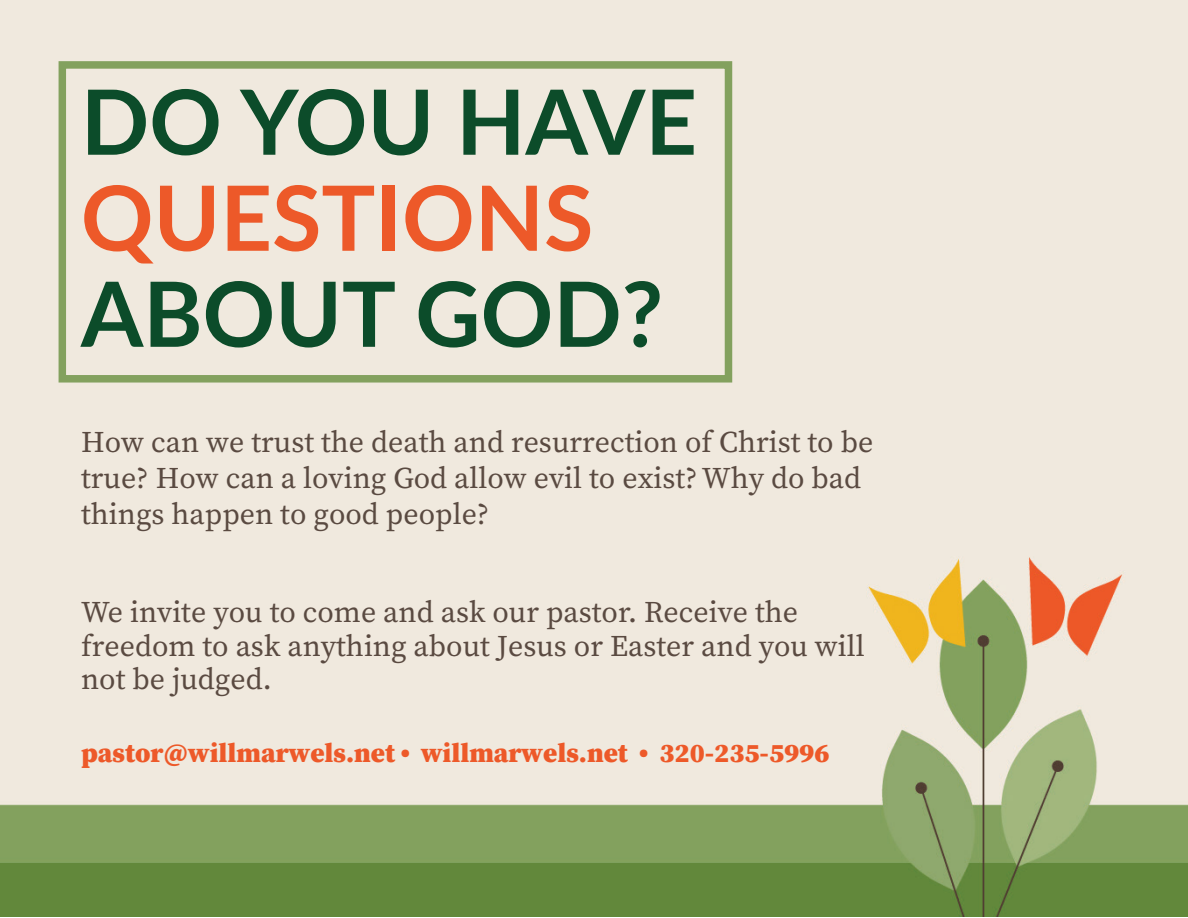
<style>
.page{position:relative;width:1188px;height:918px;background:#fff}
.page>*{position:absolute;margin:0;border:0;box-sizing:border-box;transform-origin:0 0}
.t1{font:700 90px "Lato";color:#0c4c2a}
.t2{font:700 90px "Lato";color:#ed5929}
.t3{font:30px/36px "Source Serif Variable";color:#5a4a41}
.t4{font:900 27px "Source Serif Pro";color:#ed5929}
.s1{font-family:"Source Serif Pro"}
</style>
<div class="page">
<img style="left:0;top:0;width:1188px;height:916px">
<div style="left:59px;top:61px;width:673px;height:322px;border:8px solid #83a15e"></div>
<h1 class="t1" style="left:81px;top:56px;width:618px">DO YOU HAVE</h1>
<h1 class="t2" style="left:81px;top:152px;width:514px">QUESTIONS</h1>
<h1 class="t1" style="left:81px;top:248px;width:584px">ABOUT GOD?</h1>
<p class="t3" style="left:81px;top:424px;width:794px">How can we trust the death and resurrection of Christ to be true? How can a loving God allow evil to exist? Why do bad things happen to good people?</p>
<p class="t3" style="left:81px;top:596px;width:785px;line-height:33.5px">We invite you to come and ask our pastor. Receive th<span class="s1">e f</span>reedom to ask anything about Jesus or Easter and you <span class="s1">will </span>not be judged<span class="s1">.</span></p>
<p class="t4" style="left:81px;top:734px;width:750px">pastor@willmarwels.net • willmarwels.net • 320-235-5996</p>
</div>
